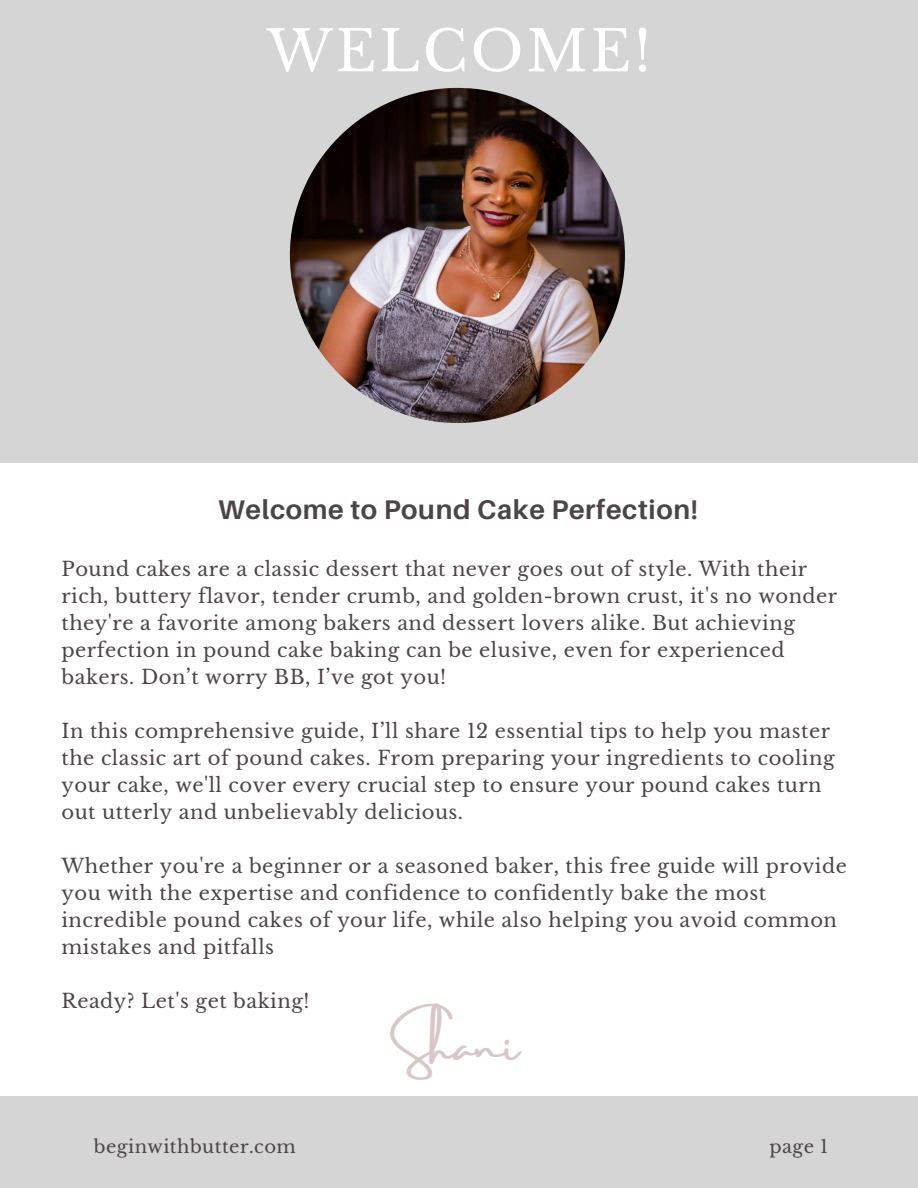
<style>
.page{position:relative;width:918px;height:1188px;background:#d6d5d5}
.page>*{position:absolute;margin:0;border:0;box-sizing:border-box;transform-origin:0 0}
.t1{font:56.1px "Libre Baskerville";letter-spacing:.05em;color:#fff}
.t2{font:48px "Amsterdam Three";color:#d8c7c7}
.t3{font:700 27px "Aileron";letter-spacing:.025em;color:#4c4446}
.t4{font:19.5px/27px "Libre Baskerville";letter-spacing:.025em;color:#4c4446}
.t5{font:18px "Libre Baskerville";letter-spacing:.025em;color:#4c4446}
</style>
<div class="page">
<div style="left:0;top:464px;width:918px;height:632px;background:#fff"></div>
<img style="left:290px;top:88px;width:335px;height:335px;border-radius:50%">
<p class="t1" style="left:267px;top:17px;width:386px">WELCOME!</p>
<h3 class="t3" style="left:218px;top:493px;width:481px">Welcome to Pound Cake Perfection!</h3>
<p class="t4" style="left:62px;top:555px;width:777px">Pound cakes are a classic dessert that never goes out of style. With their rich, buttery flavor, tender crumb, and golden-brown crust, it's no wonder they're a favorite among bakers and dessert lovers alike. But achieving perfection in pound cake baking can be elusive, even for experienced bakers. Don’t worry BB, I’ve got you!</p>
<p class="t4" style="left:62px;top:717px;width:775px">In this comprehensive guide, I’ll share 12 essential tips to help you master the classic art of pound cakes. From preparing your ingredients to cooling your cake, we'll cover every crucial step to ensure your pound cakes turn out utterly and unbelievably delicious.</p>
<p class="t4" style="left:62px;top:852px;width:787px">Whether you're a beginner or a seasoned baker, this free guide will provide you with the expertise and confidence to confidently bake the most incredible pound cakes of your life, while also helping you avoid common mistakes and pitfalls</p>
<p class="t4" style="left:62px;top:987px;width:250px">Ready? Let's get baking!</p>
<h2 class="t2" style="left:399px;top:1018px;width:121px">Shani</h2>
<p class="t5" style="left:94px;top:1135px;width:204px">beginwithbutter.com</p>
<p class="t5" style="left:770px;top:1135px;width:60px">page 1</p>
</div>
